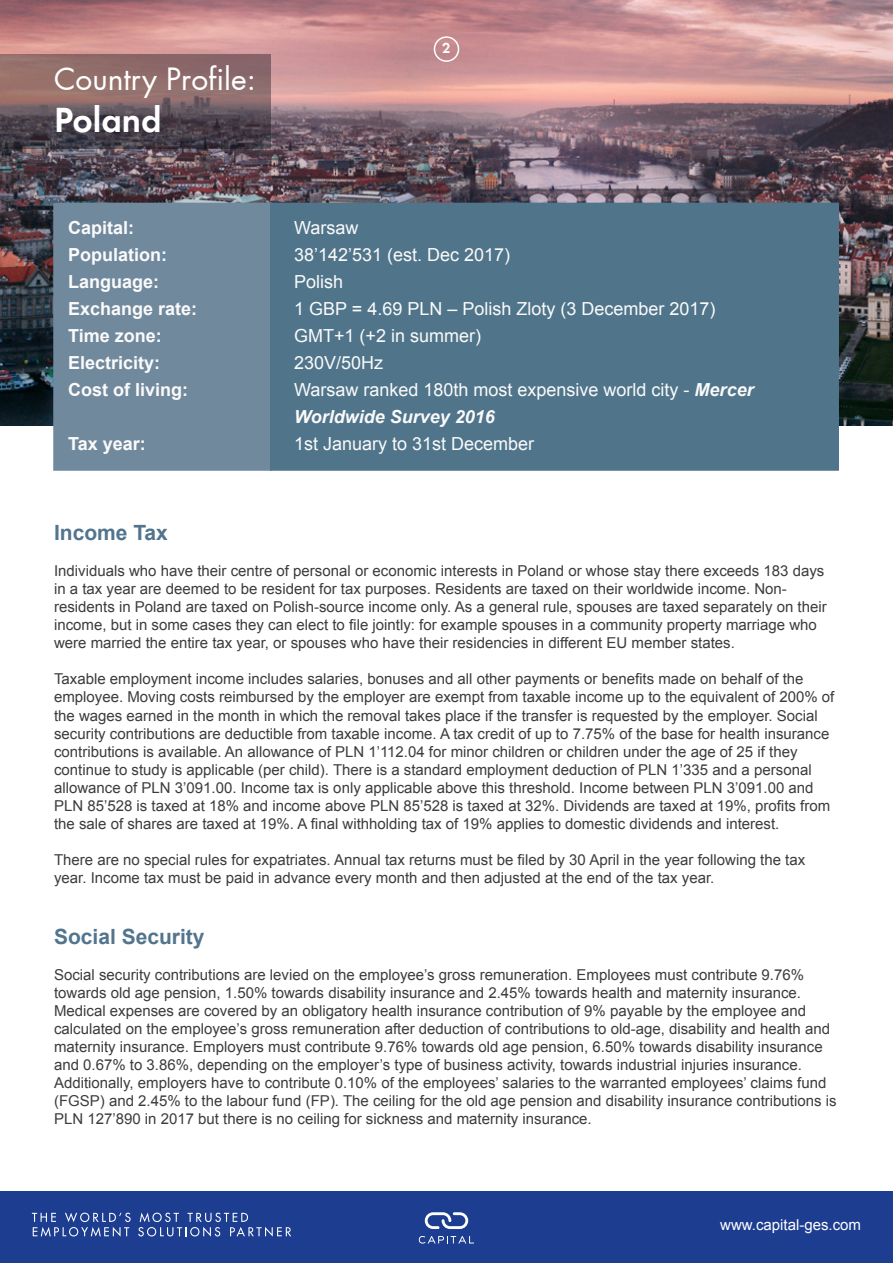
<style>
.page{position:relative;width:893px;height:1263px;background:#fff}
.page>*{position:absolute;margin:0;border:0;box-sizing:border-box;transform-origin:0 0}
.t1{font:36px "Futura Dem";color:#fff}
.t2{font:30px "Futura";color:#fff}
.t3{font:700 21px "Arial";color:#52748d}
.t4{font:18px/27px "Arial";color:#fafafa}
.t5{font:700 18px/27px "Arial";color:#fafafa}
.t6{font:15px/18px "Arial";color:#3c3c3b}
.t7{font:15px "Arial";color:#fff}
.t8{font:15px "Futura Dem";color:#fff}
.s1{font-weight:700;font-style:italic}
</style>
<div class="page">
<img style="left:0;top:0;width:893px;height:425px">
<div style="left:53px;top:203px;width:219px;height:268px;background:#71899d;border:2px solid #71899d"></div>
<div style="left:270px;top:203px;width:569px;height:268px;background:#50758b;border:2px solid #50758b"></div>
<svg style="left:0;top:54px;width:270px;height:95px;background:#70595d"></svg>
<div style="left:0;top:1191px;width:893px;height:72px;background:#1d3d90"></div>
<svg style="left:425px;top:1212px;width:43px;height:17px"></svg>
<svg style="left:419px;top:1236px;width:55px;height:7px"></svg>
<svg style="left:32px;top:1212px;width:99px;height:24px"></svg>
<svg style="left:138px;top:1212px;width:153px;height:24px"></svg>
<div style="left:434px;top:36px;width:25px;height:26px;border:2px solid #fff;border-radius:50%"></div>
<h2 class="t2" style="left:54px;top:59px;width:203px">Country Profile:</h2>
<h1 class="t1" style="left:54px;top:98px;width:109px">Poland</h1>
<p class="t5" style="left:68px;top:214px;width:131px">Capital:<br>Population:<br>Language:<br>Exchange rate:<br>Time zone:<br>Electricity:<br>Cost of living:</p>
<p class="t5" style="left:68px;top:430px;width:79px">Tax year:</p>
<p class="t8" style="left:442px;top:39px;width:10px">2</p>
<p class="t4" style="left:294px;top:214px;width:461px">Warsaw<br>38’142’531 (est. Dec 2017)<br>Polish<br>1 GBP = 4.69 PLN – Polish Zloty (3 December 2017)<br>GMT+1 (+2 in summer)<br>230V/50Hz<br>Warsaw ranked 180th most expensive world city - <span class="s1">Mercer<br>Worldwide Survey 2016</span></p>
<p class="t4" style="left:294px;top:430px;width:242px">1st January to 31st December</p>
<h3 class="t3" style="left:54px;top:519px;width:115px">Income Tax</h3>
<p class="t6" style="left:54px;top:562px;width:774px">Individuals who have their centre of personal or economic interests in Poland or whose stay there exceeds 183 days in a tax year are deemed to be resident for tax purposes. Residents are taxed on their worldwide income. Non&shy;residents in Poland are taxed on Polish-source income only. As a general rule, spouses are taxed separately on their income, but in some cases they can elect to file jointly: for example spouses in a community property marriage who were married the entire tax year, or spouses who have their residencies in different EU member states.</p>
<p class="t6" style="left:54px;top:670px;width:782px">Taxable employment income includes salaries, bonuses and all other payments or benefits made on behalf of the employee. Moving costs reimbursed by the employer are exempt from taxable income up to the equivalent of 200% of the wages earned in the month in which the removal takes place if the transfer is requested by the employer. Social security contributions are deductible from taxable income. A tax credit of up to 7.75% of the base for health insurance contributions is available. An allowance of PLN 1’112.04 for minor children or children under the age of 25 if they continue to study is applicable (per child). There is a standard employment deduction of PLN 1’335 and a personal allowance of PLN 3’091.00. Income tax is only applicable above this threshold. Income between PLN 3’091.00 and PLN 85’528 is taxed at 18% and income above PLN 85’528 is taxed at 32%. Dividends are taxed at 19%, profits from the sale of shares are taxed at 19%. A final withholding tax of 19% applies to domestic dividends and interest.</p>
<p class="t6" style="left:54px;top:850px;width:753px">There are no special rules for expatriates. Annual tax returns must be filed by 30 April in the year following the tax year. Income tax must be paid in advance every month and then adjusted at the end of the tax year.</p>
<h3 class="t3" style="left:54px;top:922px;width:152px">Social Security</h3>
<p class="t6" style="left:54px;top:965px;width:784px">Social security contributions are levied on the employee’s gross remuneration. Employees must contribute 9.76% towards old age pension, 1.50% towards disability insurance and 2.45% towards health and maternity insurance.<br>Medical expenses are covered by an obligatory health insurance contribution of 9% payable by the employee and calculated on the employee’s gross remuneration after deduction of contributions to old-age, disability and health and maternity insurance. Employers must contribute 9.76% towards old age pension, 6.50% towards disability insurance and 0.67% to 3.86%, depending on the employer’s type of business activity, towards industrial injuries insurance.<br>Additionally, employers have to contribute 0.10% of the employees’ salaries to the warranted employees’ claims fund (FGSP) and 2.45% to the labour fund (FP). The ceiling for the old age pension and disability insurance contributions is PLN 127’890 in 2017 but there is no ceiling for sickness and maternity insurance.</p>
<p class="t7" style="left:720px;top:1214px;width:142px">www.capital-ges.com</p>
</div>
